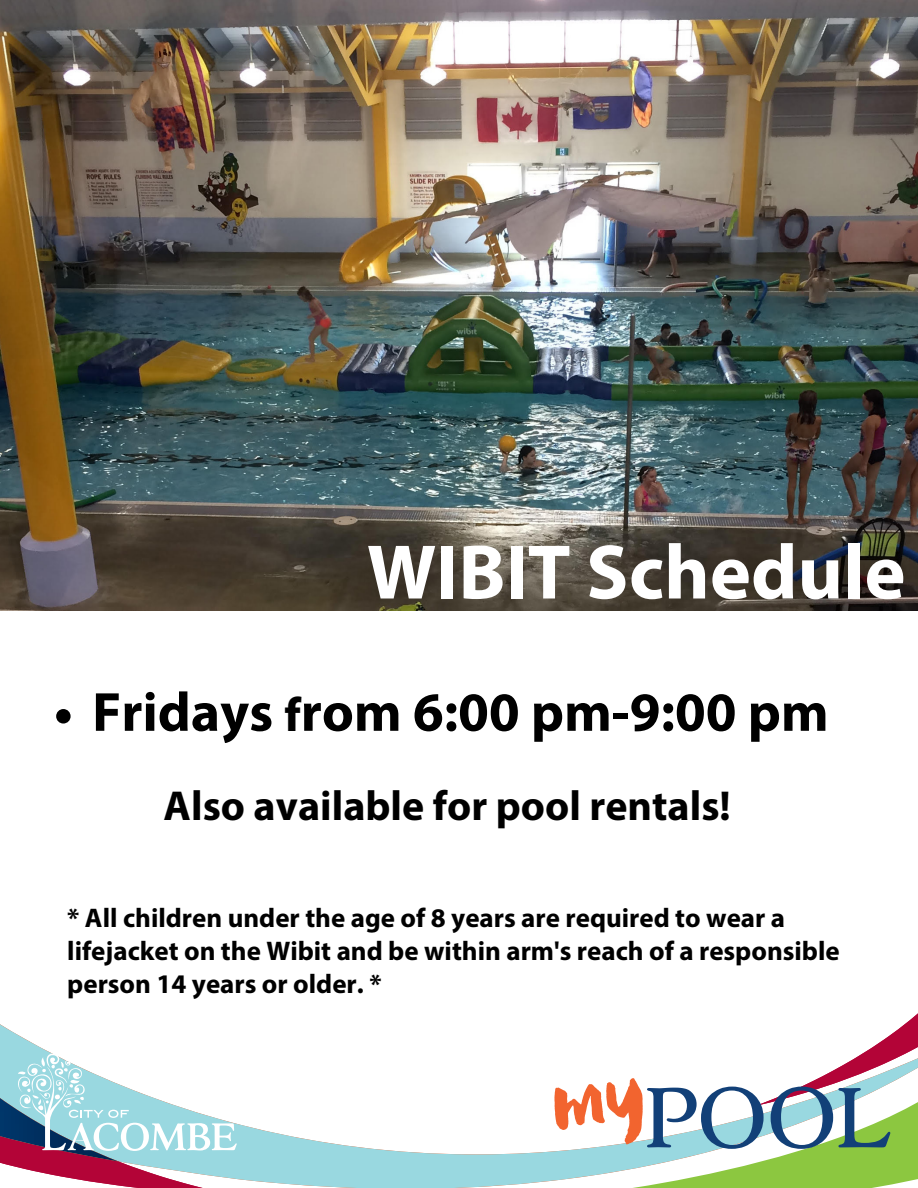
<style>
.page{position:relative;width:918px;height:1188px;background:#fff}
.page>*{position:absolute;margin:0;border:0;box-sizing:border-box;transform-origin:0 0}
.t1{font:88.35px "Hess Old Style";color:#124078}
.t2{font:700 78px "Myriad Pro";color:#fff}
.t3{font:700 55.5px "Myriad Pro";color:#000}
.t4{font:700 42px "Myriad Pro";color:#000}
.t5{font:700 27px/33px "Myriad Pro";color:#000}
.s1{font-size:48px}
</style>
<div class="page">
<img style="left:0;top:1px;width:918px;height:610px">
<svg style="left:242px;top:1106px;width:676px;height:82px"></svg>
<svg style="left:0;top:1024px;width:242px;height:156px"></svg>
<svg style="left:755px;top:1013px;width:163px;height:93px"></svg>
<svg style="left:0;top:1035px;width:237px;height:153px"></svg>
<svg style="left:551px;top:1106px;width:98px;height:40px"></svg>
<p class="t2" style="left:367px;top:521px;width:540px">WIBIT Schedule</p>
<p class="t3" style="left:54px;top:676px;width:776px">• Fridays <span class="s1">f</span>rom 6:00 pm-9:00 pm</p>
<h3 class="t4" style="left:164px;top:778px;width:569px">Also available for pool rentals!</h3>
<p class="t5" style="left:67px;top:901px;width:774px">* All children under the age of 8 years are required to wear a lifejacket on the Wibit and be within arm's reach of a responsible person 14 years or older. *</p>
<p class="t1" style="left:645px;top:1058px;width:245px">POOL</p>
</div>
